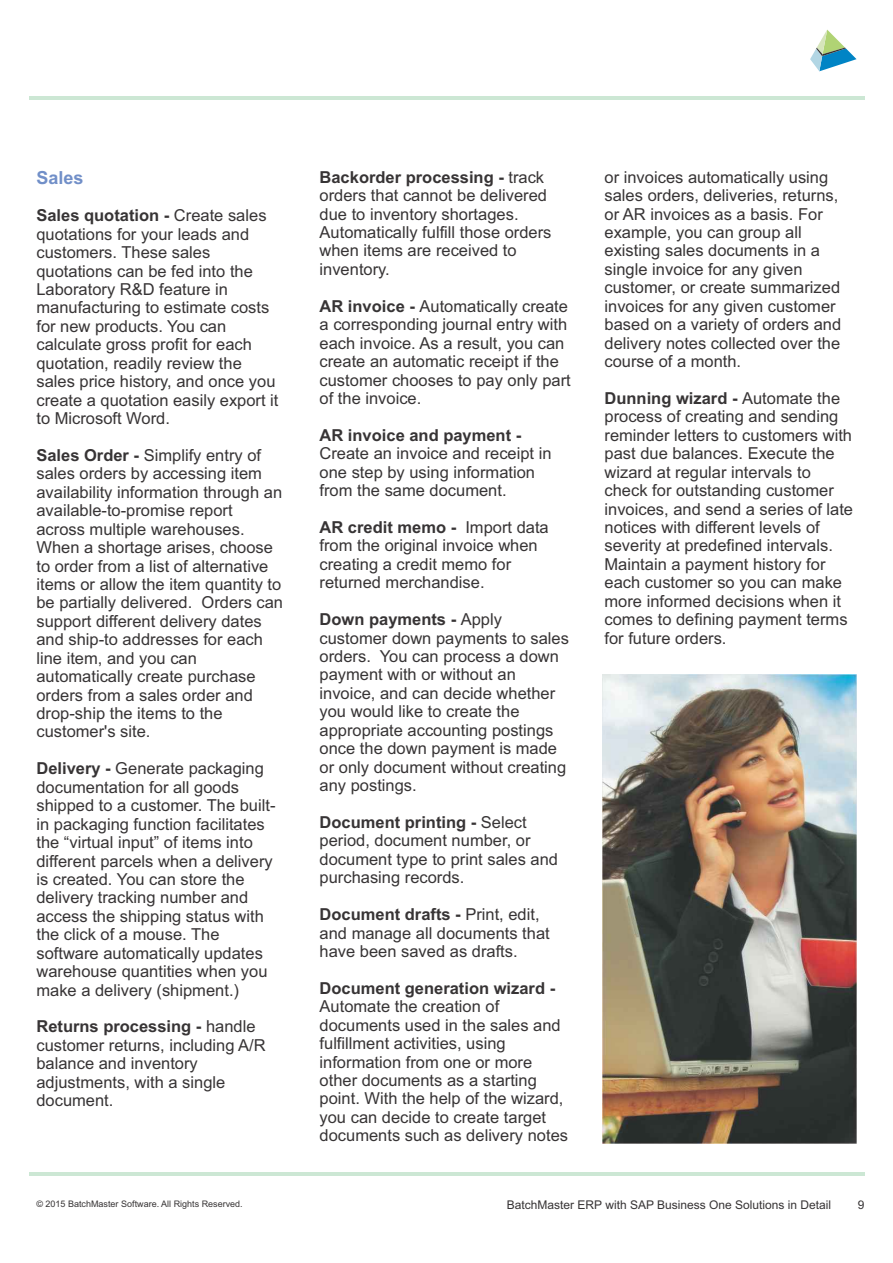
<style>
.page{position:relative;width:893px;height:1263px;background:#fff}
.page>*{position:absolute;margin:0;border:0;box-sizing:border-box;transform-origin:0 0}
.t1{font:700 18px "Arial";color:#718fc8}
.t2{font:16.5px/18.5px "Arial";color:#373435}
.t3{font:700 16.5px "Arial";color:#373435}
.t4{font:12px "Arial";color:#373435}
.t5{font:9px "Arial";color:#373435}
.s1{font-weight:700}
</style>
<div class="page">
<svg style="left:810px;top:30px;width:46px;height:41px"></svg>
<img style="left:602px;top:675px;width:255px;height:469px">
<hr style="left:29px;top:1172px;width:835px;height:3px;background:#cce7d4">
<hr style="left:29px;top:97px;width:835px;height:3px;background:#cce7d4">
<p class="t1" style="left:36px;top:171px;width:49px">Sales</p>
<p class="t2" style="left:36px;top:208px;width:244px"><span class="s1">Sales quotation -</span> Create sales quotations for your leads and customers. These sales quotations can be fed into the<br>Laboratory R&amp;D feature in manufacturing to estimate costs for new products. You can calculate gross profit for each quotation, readily review the sales price history, and once you create a quotation easily export it to Microsoft Word.</p>
<p class="t2" style="left:36px;top:447px;width:248px"><span class="s1">Sales Order -</span> Simplify entry of sales orders by accessing item availability information through an available-to-promise report across multiple warehouses.<br>When a shortage arises, choose to order from a list of alternative items or allow the item quantity to be partially delivered. Orders can support different delivery dates and ship-to addresses for each line item, and you can automatically create purchase orders from a sales order and drop-ship the items to the customer's site.</p>
<p class="t2" style="left:36px;top:761px;width:241px"><span class="s1">Delivery -</span> Generate packaging documentation for all goods shipped to a customer. The built&shy;in packaging function facilitates the “virtual input” of items into different parcels when a delivery is created. You can store the delivery tracking number and access the shipping status with the click of a mouse. The software automatically updates warehouse quantities when you make a delivery (shipment.)</p>
<p class="t2" style="left:36px;top:1019px;width:231px"><span class="s1">Returns processing -</span> handle customer returns, including A/R balance and inventory adjustments, with a single document.</p>
<p class="t2" style="left:320px;top:169px;width:233px"><span class="s1">Backorder processing -</span> track orders that cannot be delivered due to inventory shortages.<br>Automatically fulfill those orders when items are received to inventory.</p>
<p class="t2" style="left:320px;top:298px;width:253px"><span class="s1">AR invoice -</span> Automatically create a corresponding journal entry with each invoice. As a result, you can create an automatic receipt if the customer chooses to pay only part of the invoice.</p>
<p class="t3" style="left:320px;top:429px;width:203px">AR invoice and payment -</p>
<p class="t2" style="left:320px;top:446px;width:234px">Create an invoice and receipt in one step by using information from the same document.</p>
<p class="t2" style="left:320px;top:519px;width:231px"><span class="s1">AR credit memo -</span> Import data from the original invoice when creating a credit memo for returned merchandise.</p>
<p class="t2" style="left:320px;top:612px;width:251px"><span class="s1">Down payments -</span> Apply customer down payments to sales orders. You can process a down payment with or without an invoice, and can decide whether you would like to create the appropriate accounting postings once the down payment is made or only document without creating any postings.</p>
<p class="t2" style="left:320px;top:814px;width:240px"><span class="s1">Document printing -</span> Select period, document number, or document type to print sales and purchasing records.</p>
<p class="t2" style="left:320px;top:907px;width:232px"><span class="s1">Document drafts -</span> Print, edit, and manage all documents that have been saved as drafts.</p>
<p class="t3" style="left:320px;top:982px;width:237px">Document generation wizard -</p>
<p class="t2" style="left:320px;top:999px;width:250px">Automate the creation of documents used in the sales and fulfillment activities, using information from one or more other documents as a starting point. With the help of the wizard, you can decide to create target documents such as delivery notes</p>
<p class="t2" style="left:605px;top:169px;width:238px">or invoices automatically using sales orders, deliveries, returns, or AR invoices as a basis. For example, you can group all existing sales documents in a single invoice for any given customer, or create summarized invoices for any given customer based on a variety of orders and delivery notes collected over the course of a month.</p>
<p class="t2" style="left:605px;top:390px;width:250px"><span class="s1">Dunning wizard -</span> Automate the process of creating and sending reminder letters to customers with past due balances. Execute the wizard at regular intervals to check for outstanding customer invoices, and send a series of late notices with different levels of severity at predefined intervals.<br>Maintain a payment history for each customer so you can make more informed decisions when it comes to defining payment terms for future orders.</p>
<p class="t5" style="left:36px;top:1200px;width:208px">© 2015 BatchMaster Software. All Rights Reserved.</p>
<p class="t4" style="left:507px;top:1200px;width:326px">BatchMaster ERP with SAP Business One Solutions in Detail</p>
<p class="t4" style="left:858px;top:1200px;width:8px">9</p>
</div>
